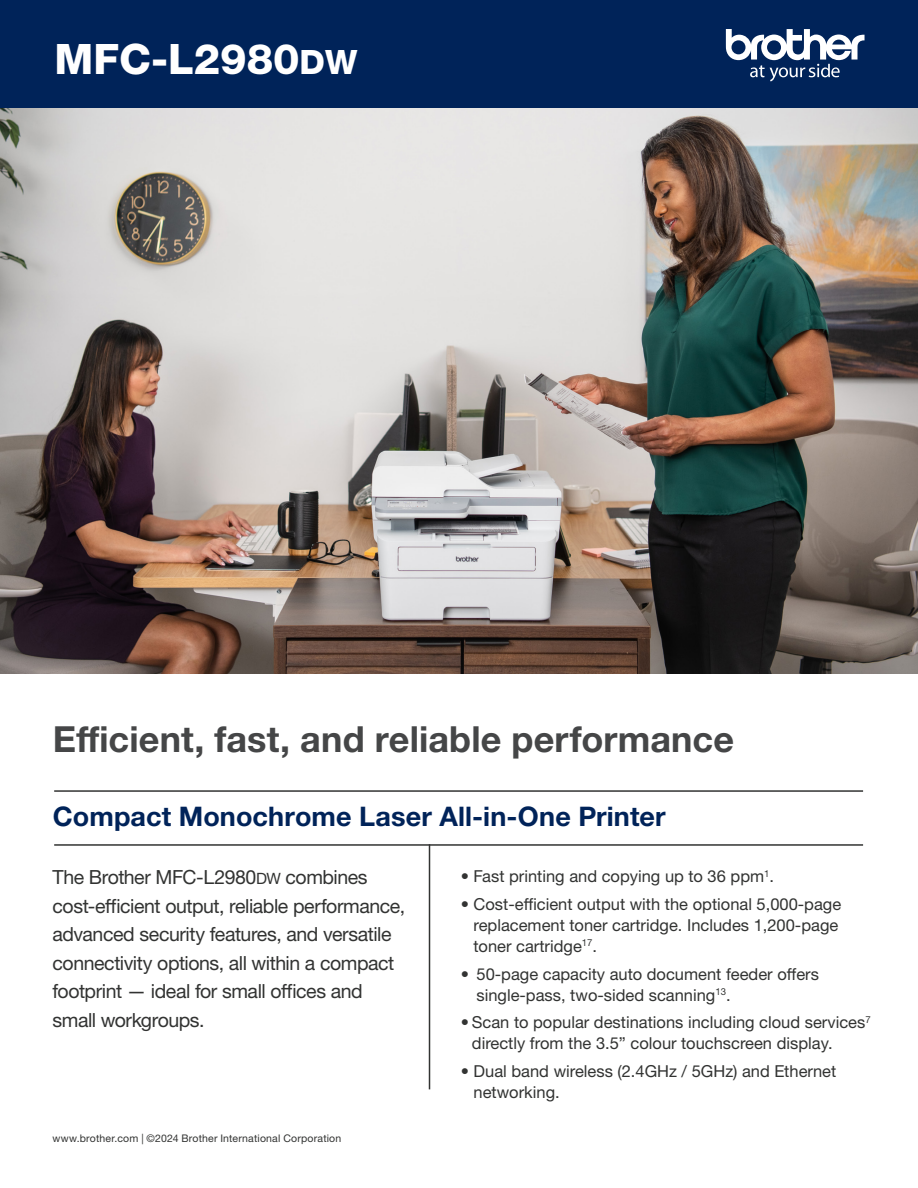
<style>
.page{position:relative;width:918px;height:1188px;background:#fff}
.page>*{position:absolute;margin:0;border:0;box-sizing:border-box;transform-origin:0 0}
.t1{font:42px "Helvetica Neue LTW1 G Hv SC800";color:#fff}
.t2{font:700 36px "Helvetica Neue LTW1 G";letter-spacing:.005em;color:#454647}
.t3{font:700 27px "Helvetica Neue LTW1 G";letter-spacing:.005em;color:#002359}
.t4{font:19.5px/28.5px "Helvetica Neue LTW1 G";letter-spacing:-.025em;color:#323332}
.t5{font:16.5px/21px "Helvetica Neue LTW1 G";color:#323332}
.t6{font:10.5px "Helvetica Neue LTW1 G";letter-spacing:.015em;color:#323332}
.s1{font-size:33.6px}
.s2{font-family:"Helvetica Neue LTW1 G Roman SC800";font-size:15.6px}
</style>
<div class="page">
<img style="left:0;top:108px;width:918px;height:566px">
<hr style="left:54px;top:790px;width:809px;height:2px;background:#323332">
<hr style="left:429px;top:844px;width:1px;height:245px;background:#323332">
<hr style="left:54px;top:844px;width:809px;height:2px;background:#323332">
<div style="left:0;top:0;width:918px;height:108px;background:#002359"></div>
<svg style="left:726px;top:29px;width:139px;height:52px"></svg>
<p class="t1" style="left:55px;top:34px;width:304px">MFC-L2980<span class="s1">dw</span></p>
<p class="t2" style="left:53px;top:717px;width:683px">Efficient, fast, and reliable performance</p>
<p class="t3" style="left:53px;top:800px;width:614px">Compact Monochrome Laser All-in-One Printer</p>
<p class="t4" style="left:52px;top:863px;width:354px">The Brother MFC-L2980<span class="s2">dw</span> combines cost-efficient output, reliable performance, advanced security features, and versatile connectivity options, all within a compact footprint — ideal for small offices and small workgroups.</p>
<p class="t6" style="left:52px;top:1132px;width:290px">www.brother.com | ©2024 Brother International Corporation</p>
<p class="t5" style="left:461px;top:866px;width:315px">• Fast printing and copying up to 36 ppm<sup>1</sup>.</p>
<p class="t5" style="left:474px;top:893px;width:369px;text-indent:-13px">• Cost-efficient output with the optional 5,000-page replacement toner cartridge. Includes 1,200-page toner cartridge<sup>17</sup>.</p>
<p class="t5" style="left:476px;top:963px;width:344px;text-indent:-16px">• 50-page capacity auto document feeder offers single-pass, two-sided scanning<sup>13</sup>.</p>
<p class="t5" style="left:472px;top:1012px;width:400px;text-indent:-11px">• Scan to popular destinations including cloud services<sup>7 </sup>directly from the 3.5” colour touchscreen display.</p>
<p class="t5" style="left:474px;top:1061px;width:364px;text-indent:-13px">• Dual band wireless (2.4GHz / 5GHz) and Ethernet networking.</p>
</div>
